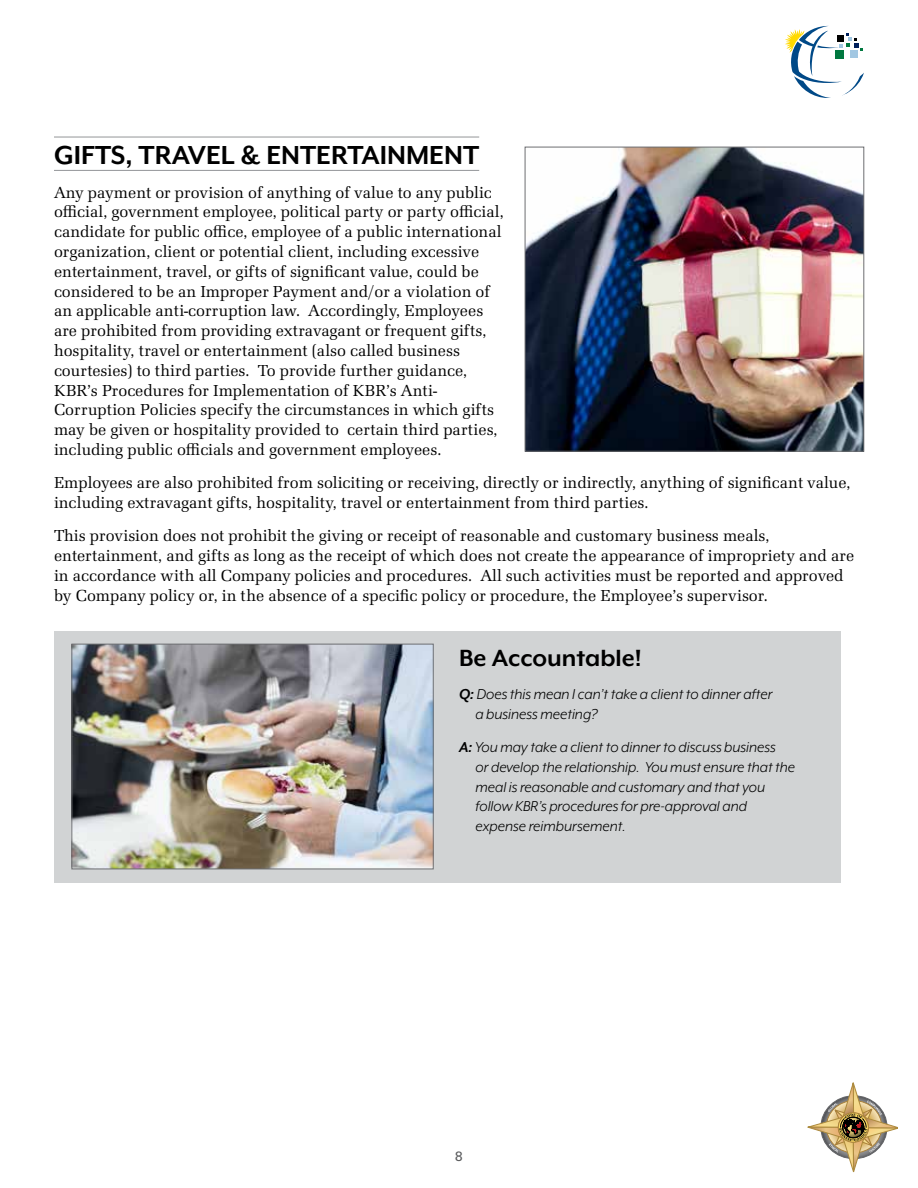
<style>
.page{position:relative;width:918px;height:1188px;background:#fff}
.page>*{position:absolute;margin:0;border:0;box-sizing:border-box;transform-origin:0 0}
.t1{font:700 30px "Mr Eaves XL Mod OT";color:#000}
.t2{font:700 27px "Mr Eaves XL Mod OT";color:#000}
.t3{font:16.5px/19.8px "Latino URW";color:#000}
.t4{font:italic 16.5px/19.8px "Mr Eaves XL Mod OT";color:#000}
.t5{font:13.5px "Univers";color:#58595b}
.s1{font-weight:700}
</style>
<div class="page">
<svg style="left:808px;top:1082px;width:89px;height:91px"></svg>
<div style="left:842px;top:1117px;width:22px;height:21px;border:1px solid #000;border-radius:50%"></div>
<svg style="left:785px;top:26px;width:79px;height:72px"></svg>
<hr style="left:54px;top:137px;width:425px;height:1px;background:#939598">
<hr style="left:54px;top:170px;width:425px;height:1px;background:#939598">
<div style="left:54px;top:631px;width:787px;height:251px;background:#d1d3d4"></div>
<img style="left:527px;top:149px;width:335px;height:300px">
<div style="left:525px;top:147px;width:339px;height:304px;border:1px solid #6d6e71"></div>
<img style="left:74px;top:646px;width:357px;height:221px">
<div style="left:72px;top:644px;width:361px;height:225px;border:1px solid #6d6e71"></div>
<h1 class="t1" style="left:54px;top:140px;width:427px">GIFTS, TRAVEL &amp; ENTERTAINMENT</h1>
<p class="t3" style="left:54px;top:182px;width:451px">Any payment or provision of anything of value to any public official, government employee, political party or party official, candidate for public office, employee of a public international organization, client or potential client, including excessive entertainment, travel, or gifts of significant value, could be considered to be an Improper Payment and/or a violation of an applicable anti-corruption law. Accordingly, Employees are prohibited from providing extravagant or frequent gifts, hospitality, travel or entertainment (also called business courtesies) to third parties. To provide further guidance, KBR’s Procedures for Implementation of KBR’s Anti-Corruption Policies specify the circumstances in which gifts may be given or hospitality provided to certain third parties, including public officials and government employees.</p>
<p class="t3" style="left:54px;top:473px;width:798px">Employees are also prohibited from soliciting or receiving, directly or indirectly, anything of significant value, including extravagant gifts, hospitality, travel or entertainment from third parties.</p>
<p class="t3" style="left:54px;top:526px;width:802px">This provision does not prohibit the giving or receipt of reasonable and customary business meals, entertainment, and gifts as long as the receipt of which does not create the appearance of impropriety and are in accordance with all Company policies and procedures. All such activities must be reported and approved by Company policy or, in the absence of a specific policy or procedure, the Employee’s supervisor.</p>
<h2 class="t2" style="left:459px;top:644px;width:184px">Be Accountable!</h2>
<p class="t4" style="left:476px;top:684px;width:299px;text-indent:-16px"><span class="s1">Q:</span> Does this mean I can’t take a client to dinner after a business meeting?</p>
<p class="t4" style="left:476px;top:737px;width:321px;text-indent:-16px"><span class="s1">A:</span> You may take a client to dinner to discuss business<br>or develop the relationship. You must ensure that the meal is reasonable and customary and that you follow KBR’s procedures for pre-approval and expense reimbursement.</p>
<p class="t5" style="left:455px;top:1148px;width:9px">8</p>
</div>
